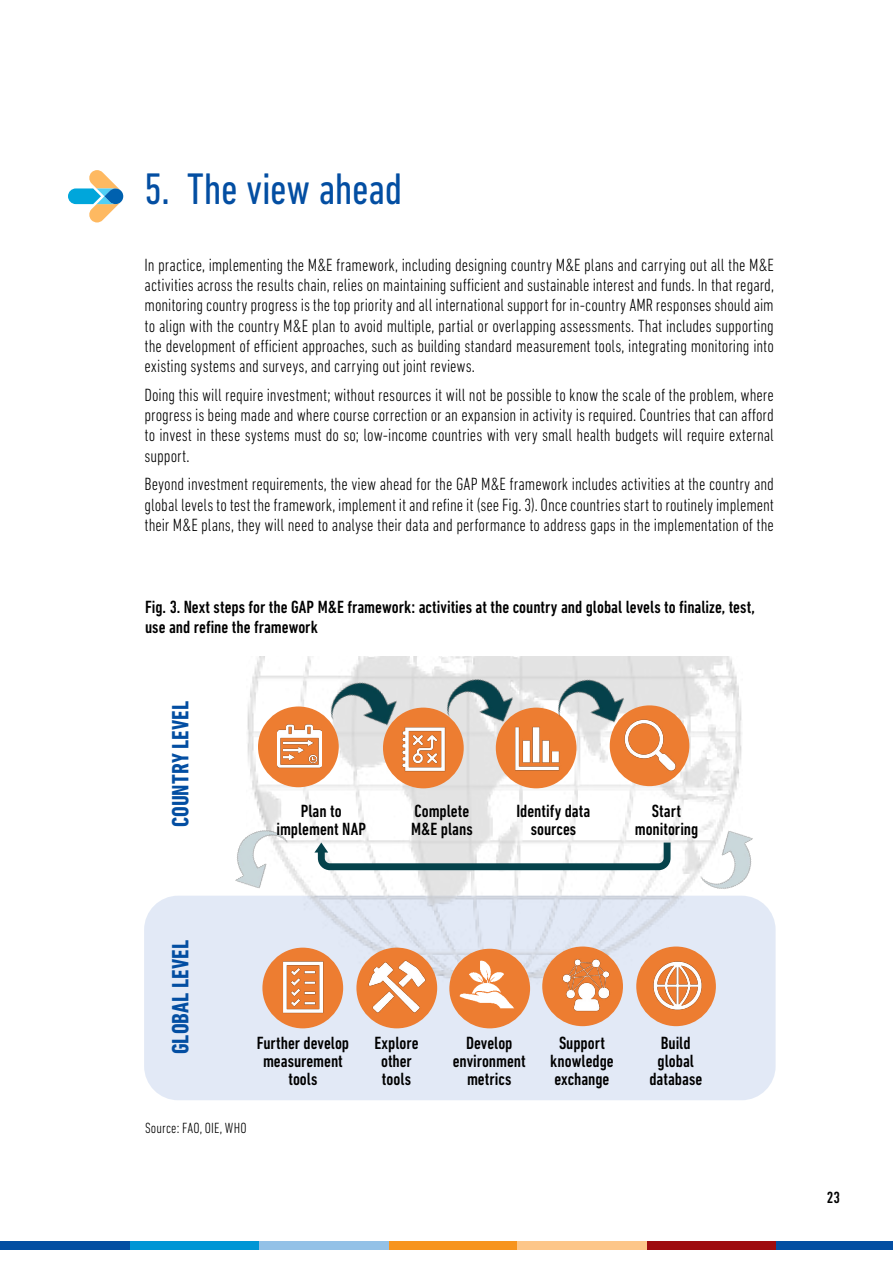
<style>
.page{position:relative;width:893px;height:1263px;background:#fff}
.page>*{position:absolute;margin:0;border:0;box-sizing:border-box;transform-origin:0 0}
.t1{font:condensed 45px "DIN Next LT Pro";letter-spacing:-.01em;color:#034ea2}
.t2{font:700 condensed 24px "DIN Next LT Pro";letter-spacing:.005em;color:#034ea2}
.t3{font:300 condensed 18px/20.2px "DIN Next LT Pro";color:#000;text-align:justify}
.t4{font:500 condensed 18px/18px "DIN Next LT Pro";color:#000;text-align:center}
.t5{font:500 condensed 16.5px "DIN Next LT Pro";color:#000}
.t6{font:300 condensed 15px "DIN Next LT Pro";letter-spacing:.005em;color:#000}
</style>
<div class="page">
<div style="left:0;top:1242px;width:130px;height:8px;background:#034ea2"></div>
<div style="left:130px;top:1242px;width:129px;height:8px;background:#0096d5"></div>
<div style="left:259px;top:1242px;width:130px;height:8px;background:#93c1e7"></div>
<div style="left:389px;top:1242px;width:129px;height:8px;background:#f7941e"></div>
<div style="left:517px;top:1242px;width:130px;height:8px;background:#fdc689"></div>
<div style="left:647px;top:1242px;width:129px;height:8px;background:#9e0b0f"></div>
<div style="left:776px;top:1242px;width:117px;height:8px;background:#034ea2"></div>
<div style="left:144px;top:896px;width:632px;height:204px;background:#e2e9f6;border-radius:34px"></div>
<img style="left:247px;top:657px;width:495px;height:325px">
<div style="left:356px;top:948px;width:81px;height:80px;background:#ed7d31;border-radius:50%"></div>
<div style="left:262px;top:948px;width:81px;height:80px;background:#ed7d31;border-radius:50%"></div>
<div style="left:449px;top:949px;width:81px;height:79px;background:#ed7d31;border-radius:50%"></div>
<div style="left:636px;top:946px;width:80px;height:80px;background:#ed7d31;border-radius:50%"></div>
<div style="left:542px;top:946px;width:81px;height:80px;background:#ed7d31;border-radius:50%"></div>
<img style="left:272px;top:956px;width:61px;height:61px">
<img style="left:647px;top:955px;width:60px;height:60px">
<img style="left:366px;top:956px;width:61px;height:60px">
<img style="left:557px;top:955px;width:58px;height:61px">
<div style="left:383px;top:708px;width:81px;height:80px;background:#ed7d31;border-radius:50%"></div>
<img style="left:393px;top:727px;width:61px;height:52px">
<div style="left:496px;top:708px;width:80px;height:80px;background:#ed7d31;border-radius:50%"></div>
<div style="left:610px;top:705px;width:79px;height:81px;background:#ed7d31;border-radius:50%"></div>
<img style="left:507px;top:727px;width:61px;height:51px">
<img style="left:620px;top:714px;width:60px;height:61px">
<img style="left:437px;top:751px;width:35px;height:1px">
<img style="left:433px;top:656px;width:66px;height:95px">
<img style="left:461px;top:723px;width:67px;height:28px">
<img style="left:499px;top:656px;width:29px;height:67px">
<img style="left:528px;top:727px;width:1px;height:20px">
<img style="left:548px;top:752px;width:35px;height:1px">
<img style="left:544px;top:657px;width:66px;height:95px">
<img style="left:572px;top:723px;width:67px;height:29px">
<img style="left:610px;top:657px;width:29px;height:66px">
<div style="left:258px;top:706px;width:81px;height:81px;background:#ed7d31;border-radius:50%"></div>
<img style="left:317px;top:660px;width:66px;height:94px">
<img style="left:345px;top:726px;width:66px;height:28px">
<img style="left:383px;top:660px;width:28px;height:66px">
<svg style="left:314px;top:842px;width:356px;height:28px"></svg>
<img style="left:278px;top:724px;width:43px;height:44px">
<img style="left:688px;top:907px;width:40px;height:1px">
<img style="left:680px;top:843px;width:87px;height:64px">
<img style="left:680px;top:810px;width:62px;height:33px">
<img style="left:742px;top:834px;width:25px;height:40px">
<img style="left:307px;top:860px;width:1px;height:40px">
<img style="left:240px;top:811px;width:67px;height:63px">
<img style="left:245px;top:874px;width:62px;height:34px">
<img style="left:235px;top:844px;width:10px;height:40px">
<img style="left:459px;top:956px;width:56px;height:53px">
<img style="left:89px;top:170px;width:29px;height:18px">
<img style="left:89px;top:204px;width:30px;height:18px">
<svg style="left:68px;top:188px;width:55px;height:16px"></svg>
<h1 class="t1" style="left:145px;top:163px;width:259px">5. The view ahead</h1>
<p class="t3" style="left:145px;top:254px;width:631px">In practice, implementing the M&amp;E framework, including designing country M&amp;E plans and carrying out all the M&amp;E activities across the results chain, relies on maintaining sufficient and sustainable interest and funds. In that regard, monitoring country progress is the top priority and all international support for in-country AMR responses should aim to align with the country M&amp;E plan to avoid multiple, partial or overlapping assessments. That includes supporting the development of efficient approaches, such as building standard measurement tools, integrating monitoring into existing systems and surveys, and carrying out joint reviews.</p>
<p class="t3" style="left:145px;top:384px;width:631px">Doing this will require investment; without resources it will not be possible to know the scale of the problem, where progress is being made and where course correction or an expansion in activity is required. Countries that can afford to invest in these systems must do so; low-income countries with very small health budgets will require external support.</p>
<p class="t3" style="left:145px;top:474px;width:631px">Beyond investment requirements, the view ahead for the GAP M&amp;E framework includes activities at the country and global levels to test the framework, implement it and refine it (see Fig. 3). Once countries start to routinely implement their M&amp;E plans, they will need to analyse their data and performance to address gaps in the implementation of the</p>
<p class="t4" style="left:145px;top:597px;width:611px;line-height:20.2px;text-align:left">Fig. 3. Next steps for the GAP M&amp;E framework: activities at the country and global levels to finalize, test, use and refine the framework</p>
<h2 class="t2" style="left:167px;top:827px;width:128px;rotate:-90deg">COUNTRY LEVEL</h2>
<p class="t4" style="left:276px;top:801px;width:91px">Plan to implement NAP</p>
<p class="t4" style="left:411px;top:801px;width:63px;text-align:left">Complete<br>M&amp;E plans</p>
<p class="t4" style="left:516px;top:801px;width:75px">Identify data sources</p>
<p class="t4" style="left:635px;top:801px;width:65px">Start monitoring</p>
<h2 class="t2" style="left:167px;top:1054px;width:116px;rotate:-90deg">GLOBAL LEVEL</h2>
<p class="t4" style="left:257px;top:1034px;width:94px">Further develop measurement tools</p>
<p class="t4" style="left:374px;top:1034px;width:46px">Explore other tools</p>
<p class="t4" style="left:453px;top:1034px;width:75px">Develop environment metrics</p>
<p class="t4" style="left:550px;top:1034px;width:65px">Support knowledge exchange</p>
<p class="t4" style="left:649px;top:1034px;width:54px">Build global database</p>
<p class="t6" style="left:145px;top:1119px;width:103px">Source: FAO, OIE, WHO</p>
<p class="t5" style="left:827px;top:1188px;width:15px">23</p>
</div>
